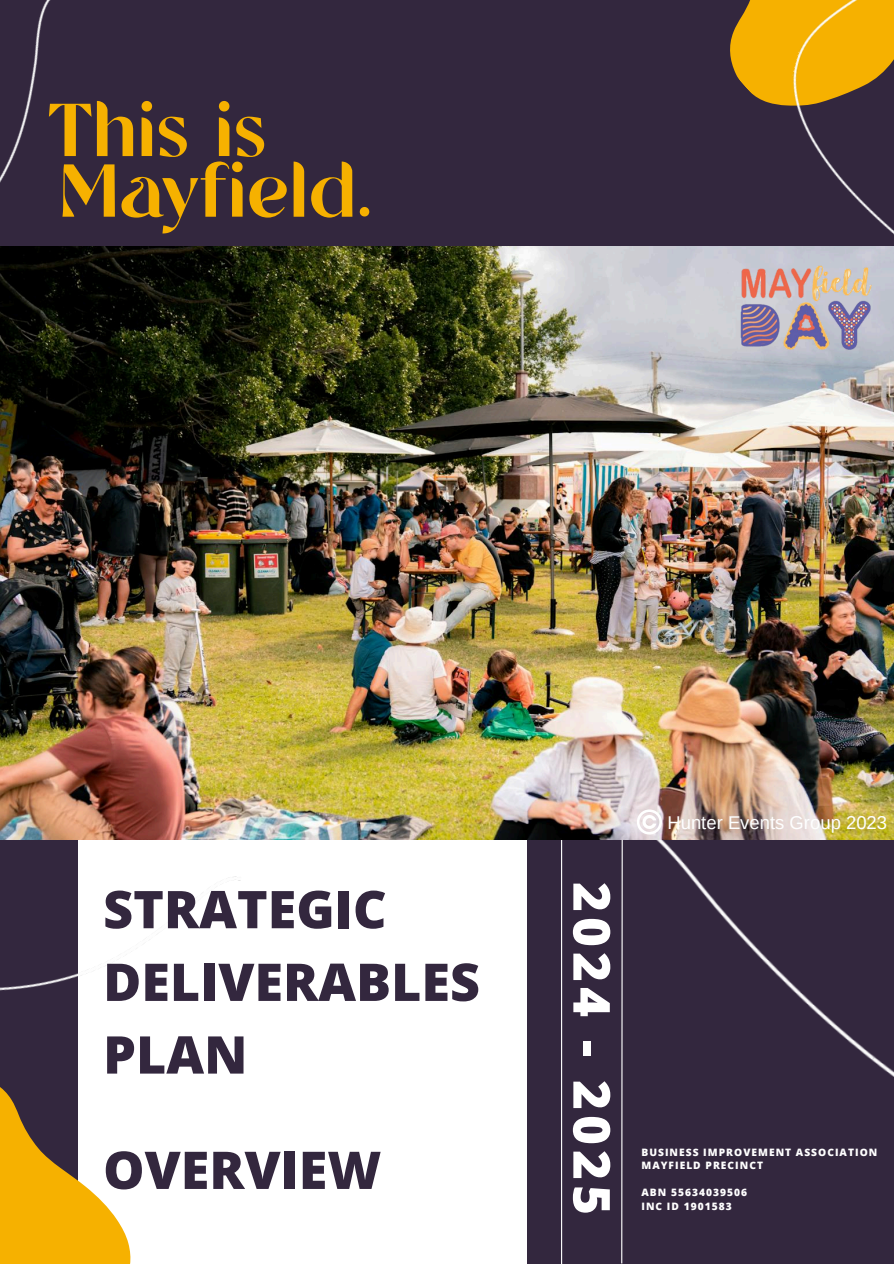
<style>
.page{position:relative;width:894px;height:1264px;background:#fff}
.page>*{position:absolute;margin:0;border:0;box-sizing:border-box;transform-origin:0 0}
.t1{font:800 52.05px/72.6px "Open Sans";color:#33273e}
.t2{font:800 51px "Open Sans";letter-spacing:.1em;color:#fff}
.t3{font:18.45px "Arimo";color:#feffff}
.t4{font:800 10.2px "Open Sans";letter-spacing:.1em;color:#fff}
</style>
<div class="page">
<div style="left:0;top:0;width:893px;height:1263px;background:#33273e"></div>
<div style="left:79px;top:246px;width:447px;height:1017px;background:#fff"></div>
<svg style="left:730px;top:11px;width:15px;height:75px"></svg>
<img style="left:745px;top:0;width:148px;height:234px">
<img style="left:0;top:839px;width:246px;height:223px">
<img style="left:421px;top:839px;width:472px;height:424px">
<hr style="left:561px;top:759px;width:1px;height:504px;background:#fff">
<img style="left:0;top:0;width:167px;height:234px">
<svg style="left:0;top:1062px;width:131px;height:201px"></svg>
<img style="left:0;top:246px;width:893px;height:593px">
<img style="left:726px;top:260px;width:150px;height:91px">
<svg style="left:637px;top:809px;width:24px;height:25px"></svg>
<svg style="left:293px;top:162px;width:11px;height:55px"></svg>
<svg style="left:311px;top:161px;width:41px;height:57px"></svg>
<svg style="left:359px;top:207px;width:10px;height:9px"></svg>
<svg style="left:49px;top:101px;width:238px;height:132px"></svg>
<p class="t3" style="left:667px;top:811px;width:221px">Hunter Events Group 2023</p>
<p class="t2" style="left:627px;top:882px;width:334px;rotate:90deg">2024 - 2025</p>
<p class="t1" style="left:103px;top:871px;width:378px">STRATEGIC<br>DELIVERABLES<br>PLAN</p>
<p class="t1" style="left:103px;top:1132px;width:280px">OVERVIEW</p>
<h1 class="t4" style="left:641px;top:1144px;width:237px">BUSINESS IMPROVEMENT ASSOCIATION</h1>
<p class="t4" style="left:641px;top:1158px;width:123px">MAYFIELD PRECINCT</p>
<p class="t4" style="left:641px;top:1185px;width:107px">ABN 55634039506</p>
<h1 class="t4" style="left:641px;top:1199px;width:92px">INC ID 1901583</h1>
</div>
